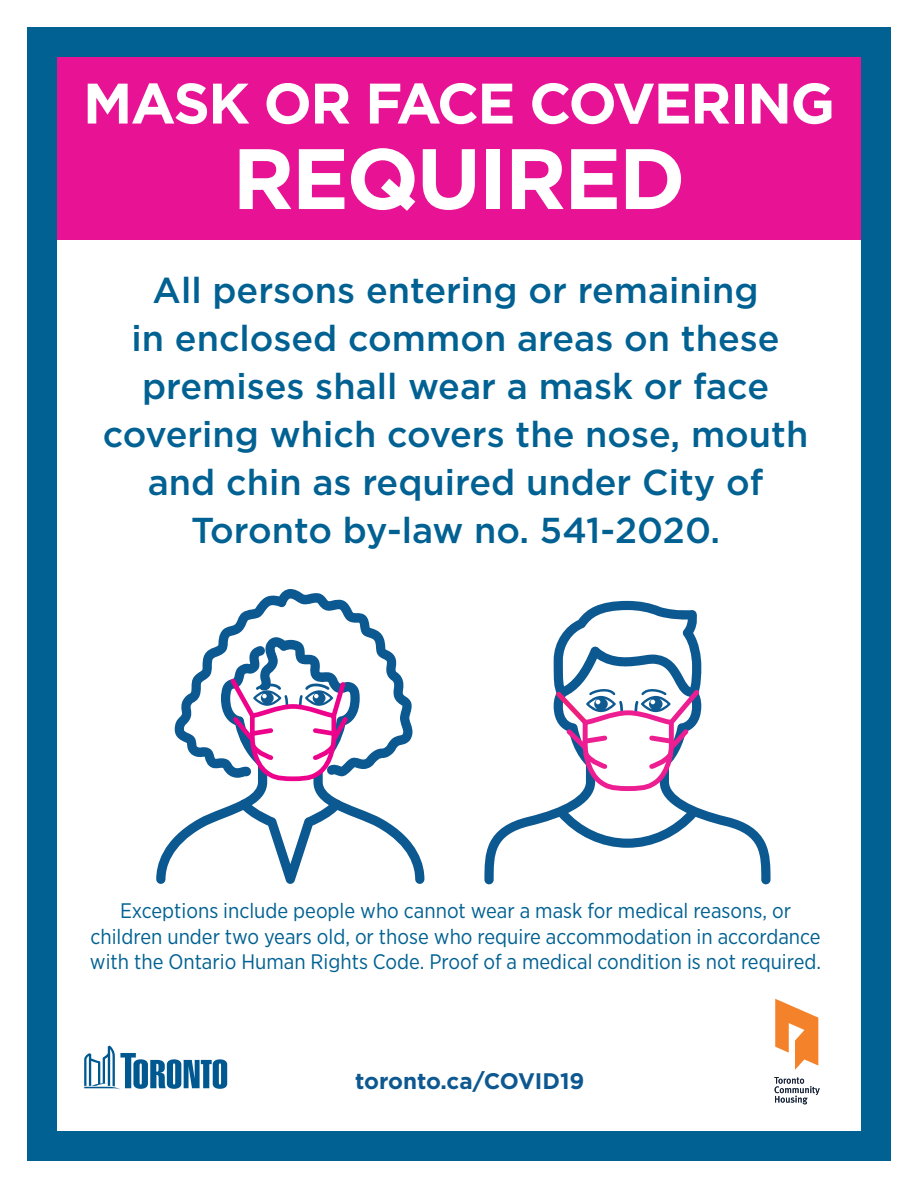
<style>
.page{position:relative;width:918px;height:1188px;background:#fff}
.page>*{position:absolute;margin:0;border:0;box-sizing:border-box;transform-origin:0 0}
.t1{font:700 85.5px "Gotham";letter-spacing:-.03em;color:#fff}
.t2{font:700 57px "Gotham";letter-spacing:-.03em;color:#fff}
.t3{font:500 36px/48px "Gotham";color:#006192;text-align:center}
.t4{font:700 22.5px "Gotham";color:#0d5890}
.t5{font:21px/25.5px "Gotham Narrow";color:#006192;text-align:center}
</style>
<div class="page">
<div style="left:27px;top:43px;width:864px;height:197px;background:#e71294"></div>
<div style="left:27px;top:27px;width:864px;height:1134px;border:30px solid #006192"></div>
<svg style="left:219px;top:589px;width:164px;height:48px"></svg>
<svg style="left:156px;top:637px;width:268px;height:247px"></svg>
<svg style="left:484px;top:601px;width:287px;height:283px"></svg>
<svg style="left:84px;top:1046px;width:143px;height:43px"></svg>
<svg style="left:775px;top:999px;width:43px;height:71px"></svg>
<svg style="left:774px;top:1077px;width:46px;height:27px"></svg>
<p class="t2" style="left:83px;top:66px;width:754px">MASK OR FACE COVERING</p>
<p class="t1" style="left:232px;top:122px;width:455px">REQUIRED</p>
<p class="t3" style="left:103px;top:266px;width:707px">All persons entering or remaining<br>in enclosed common areas on these premises shall wear a mask or face covering which covers the nose, mouth and chin as required under City of Toronto by-law no. 541-2020.</p>
<p class="t5" style="left:90px;top:898px;width:733px">Exceptions include people who cannot wear a mask for medical reasons, or children under two years old, or those who require accommodation in accordance with the Ontario Human Rights Code. Proof of a medical condition is not required.</p>
<p class="t4" style="left:355px;top:1066px;width:231px">toronto.ca/COVID19</p>
</div>
